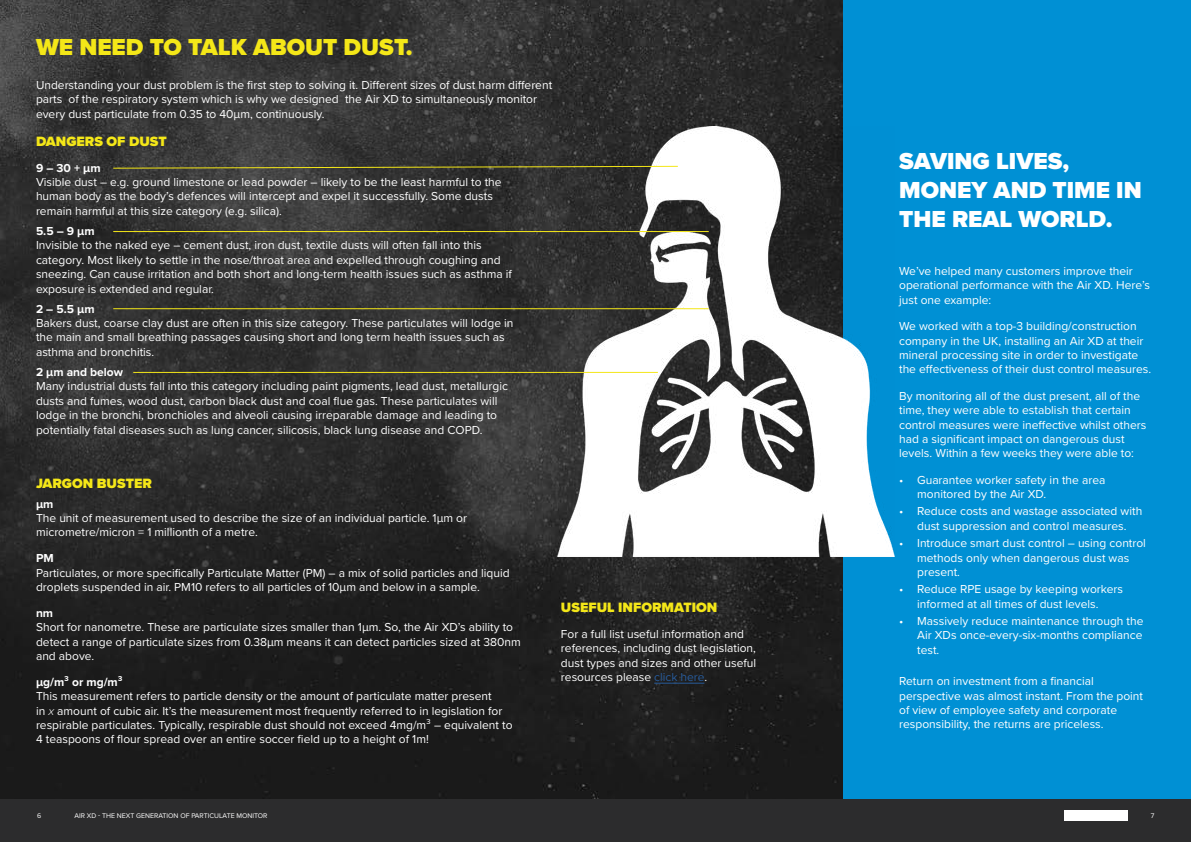
<style>
.page{position:relative;width:1191px;height:842px;background:#fff}
.page>*{position:absolute;margin:0;border:0;box-sizing:border-box;transform-origin:0 0}
.t1{font:900 24px/28.8px "Proxima Nova";color:#fff}
.t2{font:900 24px "Proxima Nova";color:#f4e718}
.t3{font:900 14px "Proxima Nova";color:#f4e718}
.t4{font:12px/14.4px "Proxima Nova";color:#fff}
.t5{font:700 12px "Proxima Nova";color:#fff}
.t6{font:7px "Proxima Nova";color:#fff}
.s1{font-weight:300;font-style:italic}
.s2{color:#275b9b}
</style>
<div class="page">
<div style="left:0;top:798px;width:1191px;height:44px;background:#2c2c2d"></div>
<img style="left:1064px;top:811px;width:63px;height:9px">
<img style="left:1064px;top:820px;width:63px;height:1px">
<img style="left:0;top:0;width:843px;height:798px">
<div style="left:843px;top:0;width:348px;height:798px;background:#0090d4"></div>
<hr style="left:654px;top:683px;width:50px;height:1px;background:#275b9b">
<img style="left:557px;top:126px;width:337px;height:430px">
<svg style="left:112px;top:165px;width:567px;height:4px;background:#6c6935"></svg>
<hr style="left:113px;top:231px;width:595px;height:1px;background:#f4e718">
<hr style="left:113px;top:308px;width:595px;height:1px;background:#f4e718">
<hr style="left:133px;top:372px;width:525px;height:1px;background:#f4e718">
<h1 class="t2" style="left:36px;top:29px;width:378px">WE NEED TO TALK ABOUT DUST.</h1>
<p class="t4" style="left:36px;top:77px;width:517px">Understanding your dust problem is the first step to solving it. Different sizes of dust harm different parts of the respiratory system which is why we designed the Air XD to simultaneously monitor every dust particulate from 0.35 to 40µm, continuously.</p>
<p class="t3" style="left:36px;top:131px;width:132px">DANGERS OF DUST</p>
<p class="t5" style="left:36px;top:159px;width:66px">9 – 30 + μm</p>
<p class="t4" style="left:36px;top:174px;width:467px">Visible dust – e.g. ground limestone or lead powder – likely to be the least harmful to the human body as the body’s defences will intercept and expel it successfully. Some dusts remain harmful at this size category (e.g. silica).</p>
<p class="t5" style="left:36px;top:222px;width:60px">5.5 – 9 μm</p>
<p class="t4" style="left:36px;top:238px;width:477px">Invisible to the naked eye – cement dust, iron dust, textile dusts will often fall into this category. Most likely to settle in the nose/throat area and expelled through coughing and sneezing. Can cause irritation and both short and long-term health issues such as asthma if exposure is extended and regular.</p>
<p class="t5" style="left:36px;top:300px;width:60px">2 – 5.5 μm</p>
<p class="t4" style="left:36px;top:315px;width:479px">Bakers dust, coarse clay dust are often in this size category. These particulates will lodge in the main and small breathing passages causing short and long term health issues such as asthma and bronchitis.</p>
<p class="t5" style="left:36px;top:363px;width:89px">2 μm and below</p>
<p class="t4" style="left:36px;top:379px;width:473px">Many industrial dusts fall into this category including paint pigments, lead dust, metallurgic dusts and fumes, wood dust, carbon black dust and coal flue gas. These particulates will lodge in the bronchi, bronchioles and alveoli causing irreparable damage and leading to potentially fatal diseases such as lung cancer, silicosis, black lung disease and COPD.</p>
<p class="t3" style="left:36px;top:472px;width:117px">JARGON BUSTER</p>
<p class="t5" style="left:36px;top:495px;width:19px">μm</p>
<p class="t4" style="left:36px;top:510px;width:432px">The unit of measurement used to describe the size of an individual particle. 1μm or micrometre/micron = 1 millionth of a metre.</p>
<p class="t5" style="left:36px;top:549px;width:19px">PM</p>
<p class="t4" style="left:36px;top:565px;width:475px">Particulates, or more specifically Particulate Matter (PM) – a mix of solid particles and liquid droplets suspended in air. PM10 refers to all particles of 10μm and below in a sample.</p>
<p class="t5" style="left:36px;top:604px;width:19px">nm</p>
<p class="t4" style="left:36px;top:619px;width:486px">Short for nanometre. These are particulate sizes smaller than 1μm. So, the Air XD’s ability to detect a range of particulate sizes from 0.38μm means it can detect particles sized at 380nm and above.</p>
<p class="t5" style="left:36px;top:673px;width:88px">μg/m³ or mg/m³</p>
<p class="t4" style="left:36px;top:688px;width:478px">This measurement refers to particle density or the amount of particulate matter present<br>in <span class="s1">x</span> amount of cubic air. It’s the measurement most frequently referred to in legislation for respirable particulates. Typically, respirable dust should not exceed 4mg/m³ – equivalent to 4 teaspoons of flour spread over an entire soccer field up to a height of 1m!</p>
<p class="t3" style="left:561px;top:597px;width:158px">USEFUL INFORMATION</p>
<p class="t4" style="left:561px;top:626px;width:197px">For a full list useful information and references, including dust legislation, dust types and sizes and other useful resources please <span class="s2">click here</span>.</p>
<h1 class="t1" style="left:899px;top:147px;width:244px">SAVING LIVES,<br>MONEY AND TIME IN<br>THE REAL WORLD.</h1>
<p class="t4" style="left:899px;top:263px;width:252px">We’ve helped many customers improve their operational performance with the Air XD. Here’s just one example:</p>
<p class="t4" style="left:899px;top:318px;width:254px">We worked with a top-3 building/construction company in the UK, installing an Air XD at their mineral processing site in order to investigate the effectiveness of their dust control measures.</p>
<p class="t4" style="left:899px;top:388px;width:249px">By monitoring all of the dust present, all of the time, they were able to establish that certain control measures were ineffective whilst others had a significant impact on dangerous dust levels. Within a few weeks they were able to:</p>
<p class="t4" style="left:917px;top:472px;width:190px;text-indent:-18px">• Guarantee worker safety in the area monitored by the Air XD.</p>
<p class="t4" style="left:899px;top:504px;width:245px;text-align:center">• Reduce costs and wastage associated with dust suppression and control measures.</p>
<p class="t4" style="left:917px;top:535px;width:230px;text-indent:-18px">• Introduce smart dust control – using control methods only when dangerous dust was present.</p>
<p class="t4" style="left:899px;top:581px;width:225px;text-align:center">• Reduce RPE usage by keeping workers informed at all times of dust levels.</p>
<p class="t4" style="left:917px;top:613px;width:228px;text-align:justify;text-indent:-18px">• Massively reduce maintenance through the Air XDs once-every-six-months compliance test.</p>
<p class="t4" style="left:899px;top:673px;width:245px">Return on investment from a financial perspective was almost instant. From the point of view of employee safety and corporate responsibility, the returns are priceless.</p>
<p class="t6" style="left:37px;top:811px;width:6px">6</p>
<p class="t6" style="left:75px;top:811px;width:194px">AIR XD - THE NEXT GENERATION OF PARTICULATE MONITOR</p>
<p class="t6" style="left:1150px;top:811px;width:5px">7</p>
</div>
